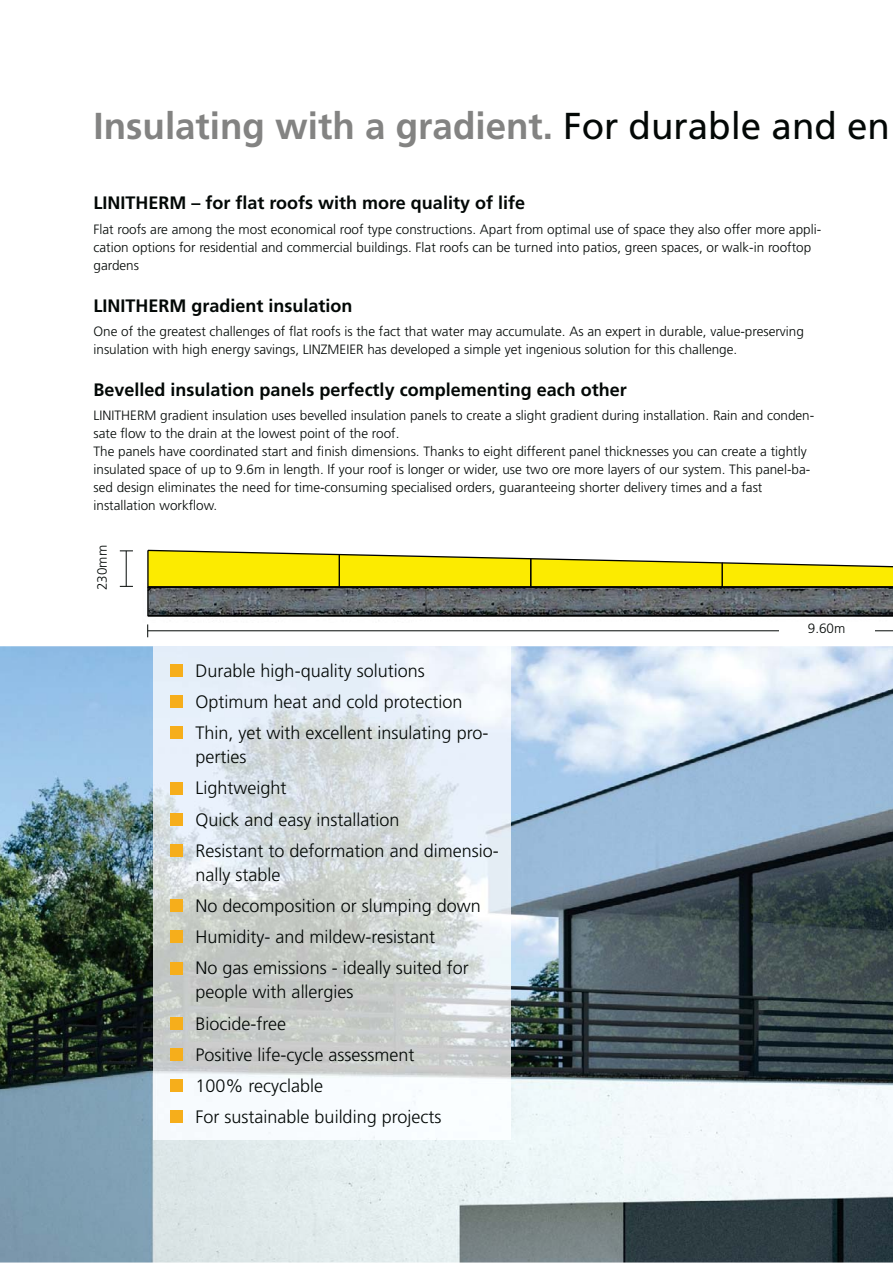
<style>
.page{position:relative;width:893px;height:1263px;background:#fff}
.page>*{position:absolute;margin:0;border:0;box-sizing:border-box;transform-origin:0 0}
.t1{font:700 37.5px "Frutiger LT";color:#838382}
.t2{font:300 18px/31.2px "Frutiger LT";color:#030806}
.t3{font:700 18px "Frutiger LT";color:#030806}
.t4{font:300 13.5px/18px "Frutiger LT";color:#030806}
.s1{font-weight:400;color:#030806}
</style>
<div class="page">
<img style="left:147px;top:616px;width:267px;height:22px">
<img style="left:414px;top:616px;width:478px;height:15px">
<svg style="left:147px;top:550px;width:745px;height:66px"></svg>
<img style="left:0;top:646px;width:892px;height:617px">
<img style="left:153px;top:646px;width:357px;height:493px">
<div style="left:170px;top:664px;width:13px;height:13px;background:#f6ae1b"></div>
<div style="left:170px;top:695px;width:13px;height:13px;background:#f6ae1b"></div>
<div style="left:170px;top:726px;width:13px;height:13px;background:#f6ae1b"></div>
<div style="left:170px;top:782px;width:13px;height:12px;background:#f6ae1b"></div>
<div style="left:170px;top:813px;width:13px;height:13px;background:#f6ae1b"></div>
<div style="left:170px;top:844px;width:13px;height:13px;background:#f6ae1b"></div>
<div style="left:170px;top:899px;width:13px;height:13px;background:#f6ae1b"></div>
<div style="left:170px;top:930px;width:13px;height:13px;background:#f6ae1b"></div>
<div style="left:170px;top:962px;width:13px;height:12px;background:#f6ae1b"></div>
<div style="left:170px;top:1017px;width:13px;height:13px;background:#f6ae1b"></div>
<div style="left:170px;top:1048px;width:13px;height:13px;background:#f6ae1b"></div>
<div style="left:170px;top:1079px;width:13px;height:13px;background:#f6ae1b"></div>
<div style="left:170px;top:1111px;width:13px;height:12px;background:#f6ae1b"></div>
<hr style="left:148px;top:631px;width:744px;height:1px;background:#030806">
<svg style="left:147px;top:624px;width:1px;height:13px"></svg>
<div style="left:779px;top:623px;width:95px;height:14px;background:#fff"></div>
<svg style="left:120px;top:551px;width:13px;height:1px"></svg>
<svg style="left:120px;top:586px;width:13px;height:1px"></svg>
<hr style="left:126px;top:551px;width:1px;height:35px;background:#030806">
<h1 class="t1" style="left:94px;top:110px;width:798px">Insulating with a gradient. <span class="s1">For durable and en</span></h1>
<h2 class="t3" style="left:94px;top:195px;width:433px">LINITHERM – for flat roofs with more quality of life</h2>
<p class="t4" style="left:94px;top:221px;width:729px">Flat roofs are among the most economical roof type constructions. Apart from optimal use of space they also offer more appli&shy;cation options for residential and commercial buildings. Flat roofs can be turned into patios, green spaces, or walk-in rooftop gardens</p>
<h2 class="t3" style="left:94px;top:298px;width:260px">LINITHERM gradient insulation</h2>
<p class="t4" style="left:94px;top:323px;width:712px">One of the greatest challenges of flat roofs is the fact that water may accumulate. As an expert in durable, value-preserving insulation with high energy savings, LINZMEIER has developed a simple yet ingenious solution for this challenge.</p>
<h2 class="t3" style="left:94px;top:382px;width:534px">Bevelled insulation panels perfectly complementing each other</h2>
<p class="t4" style="left:94px;top:407px;width:722px">LINITHERM gradient insulation uses bevelled insulation panels to create a slight gradient during installation. Rain and conden&shy;sate flow to the drain at the lowest point of the roof.<br>The panels have coordinated start and finish dimensions. Thanks to eight different panel thicknesses you can create a tightly insulated space of up to 9.6m in length. If your roof is longer or wider, use two ore more layers of our system. This panel-ba&shy;sed design eliminates the need for time-consuming specialised orders, guaranteeing shorter delivery times and a fast installation workflow.</p>
<p class="t4" style="left:94px;top:590px;width:46px;rotate:-90deg">230mm</p>
<h2 class="t2" style="left:196px;top:656px;width:294px">Durable high-quality solutions<br>Optimum heat and cold protection<br>Thin, yet with excellent insulating pro-</h2>
<h2 class="t2" style="left:196px;top:742px;width:304px">perties<br>Lightweight<br>Quick and easy installation<br>Resistant to deformation and dimensio-</h2>
<h2 class="t2" style="left:196px;top:860px;width:286px">nally stable<br>No decomposition or slumping down<br>Humidity- and mildew-resistant<br>No gas emissions - ideally suited for</h2>
<h2 class="t2" style="left:196px;top:977px;width:247px">people with allergies<br>Biocide-free<br>Positive life-cycle assessment<br>100% recyclable<br>For sustainable building projects</h2>
<p class="t4" style="left:807px;top:620px;width:39px">9.60m</p>
</div>
